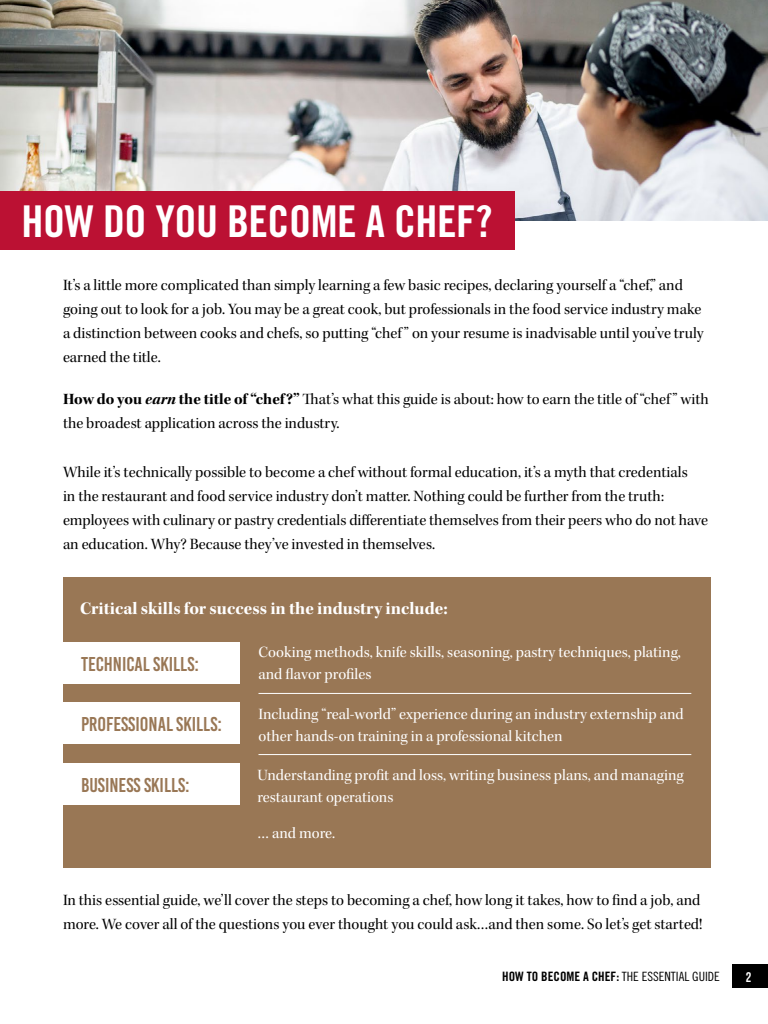
<style>
.page{position:relative;width:768px;height:1024px;background:#fff}
.page>*{position:absolute;margin:0;border:0;box-sizing:border-box;transform-origin:0 0}
.t1{font:44px "Trade Gothic LT Pro Bd Cn 20";letter-spacing:-.01em;color:#fff}
.t2{font:20px "Bebas Kai";color:#975}
.t3{font:18px "Kepler Std Bold Subh";color:#fff}
.t4{font:16px/24px "Kepler Std Subh";color:#000}
.t5{font:16px/22px "Kepler Std Subh";color:#fff}
.t6{font:14px "Bebas Neue";color:#fff}
.t7{font:13px "Trade Gothic LT Pro Bd Cn 20";color:#000}
.s1{font-family:"Kepler Std Bold Subh"}
.s2{font-family:"Kepler Std Bold It Subh"}
.s3{font-family:"Trade Gothic LT Std Cn 18";font-size:12.8px}
</style>
<div class="page">
<img style="left:0;top:0;width:768px;height:220px">
<div style="left:732px;top:965px;width:36px;height:23px;background:#000"></div>
<div style="left:63px;top:578px;width:648px;height:290px;background:#975"></div>
<div style="left:62px;top:764px;width:178px;height:41px;background:#fff"></div>
<div style="left:0;top:191px;width:515px;height:59px;background:#b13"></div>
<div style="left:62px;top:703px;width:178px;height:41px;background:#fff"></div>
<div style="left:62px;top:642px;width:178px;height:42px;background:#fff"></div>
<hr style="left:258px;top:754px;width:433px;height:1px;background:#fff">
<hr style="left:258px;top:693px;width:433px;height:1px;background:#fff">
<h1 class="t1" style="left:22px;top:194px;width:472px">HOW DO YOU BECOME A CHEF?</h1>
<p class="t4" style="left:63px;top:274px;width:642px">It’s a little more complicated than simply learning a few basic recipes, declaring yourself a “chef,” and going out to look for a job. You may be a great cook, but professionals in the food service industry make a distinction between cooks and chefs, so putting “chef ” on your resume is inadvisable until you’ve truly earned the title.</p>
<p class="t4" style="left:63px;top:388px;width:647px"><span class="s1">How do you</span> <span class="s2">earn</span> <span class="s1">the title of “chef?”</span> That’s what this guide is about: how to earn the title of “chef ” with the broadest application across the industry.</p>
<p class="t4" style="left:63px;top:460px;width:647px">While it’s technically possible to become a chef without formal education, it’s a myth that credentials<br>in the restaurant and food service industry don’t matter. Nothing could be further from the truth: employees with culinary or pastry credentials differentiate themselves from their peers who do not have an education. Why? Because they’ve invested in themselves.</p>
<p class="t3" style="left:80px;top:599px;width:369px">Critical skills for success in the industry include:</p>
<p class="t2" style="left:81px;top:653px;width:119px">TECHNICAL SKILLS:</p>
<p class="t2" style="left:81px;top:713px;width:143px">PROFESSIONAL SKILLS:</p>
<p class="t2" style="left:81px;top:774px;width:110px">BUSINESS SKILLS:</p>
<p class="t5" style="left:258px;top:641px;width:424px">Cooking methods, knife skills, seasoning, pastry techniques, plating, and flavor profiles</p>
<p class="t5" style="left:258px;top:703px;width:427px">Including “real-world” experience during an industry externship and other hands-on training in a professional kitchen</p>
<p class="t5" style="left:257px;top:764px;width:428px">Understanding profit and loss, writing business plans, and managing restaurant operations</p>
<p class="t5" style="left:258px;top:822px;width:79px">… and more.</p>
<p class="t4" style="left:63px;top:888px;width:641px">In this essential guide, we’ll cover the steps to becoming a chef, how long it takes, how to find a job, and more. We cover all of the questions you ever thought you could ask…and then some. So let’s get started!</p>
<p class="t7" style="left:502px;top:968px;width:219px">HOW TO BECOME A CHEF: <span class="s3">THE ESSENTIAL GUIDE</span></p>
<p class="t6" style="left:746px;top:969px;width:7px">2</p>
</div>
